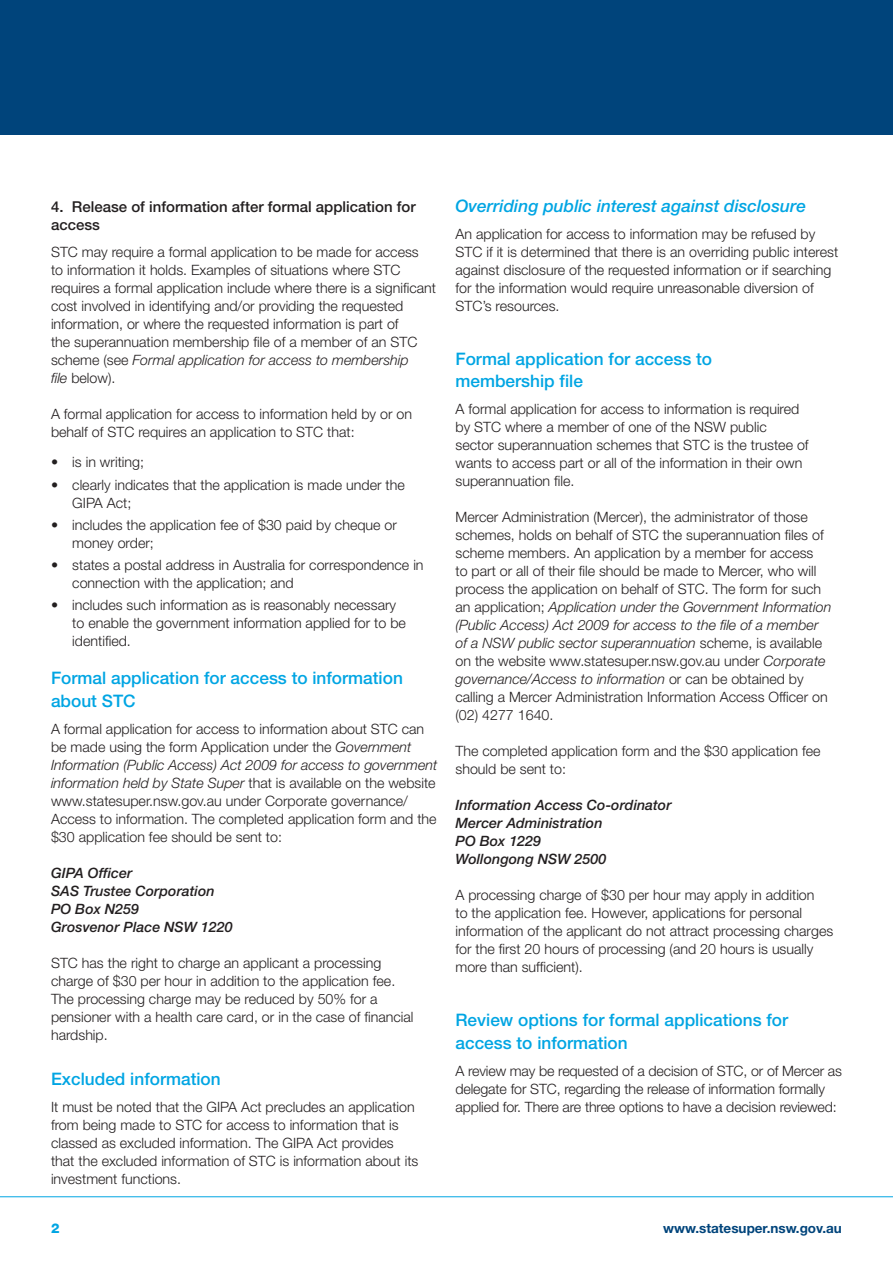
<style>
.page{position:relative;width:893px;height:1263px;background:#fff}
.page>*{position:absolute;margin:0;border:0;box-sizing:border-box;transform-origin:0 0}
.Heading_1{font:500 17.25px/22.5px "Helvetica Neue LT";color:#00a5e3}
.Heading_1-2{font:italic 500 17.25px "Helvetica Neue LT";color:#00a5e3}
.Heading_2{font:500 15px/18px "Helvetica Neue LT";color:#231f20}
.Body{font:300 14.25px/18px "Helvetica Neue LT Std";color:#231f20}
.Bullet_level_1{font:300 14.25px/18px "Helvetica Neue LT Std";color:#231f20}
.Body-2{font:italic 500 14.25px/18px "Helvetica Neue LT";color:#231f20}
.t1{font:700 13.5px "Helvetica Neue LT Std";color:#00447b}
.t2{font:800 13.5px "Helvetica Neue LT Std";color:#00a5e3}
.s1{font-family:"Helvetica Neue LT";font-style:italic}
</style>
<div class="page">
<hr style="left:0;top:1196px;width:893px;height:1px;background:#00a5e3">
<div style="left:0;top:0;width:893px;height:135px;background:#00447b"></div>
<p class="Heading_2" style="left:51px;top:197px;width:366px">4. Release of information after formal application for access</p>
<p class="Body" style="left:51px;top:242px;width:387px">STC may require a formal application to be made for access<br>to information it holds. Examples of situations where STC requires a formal application include where there is a significant cost involved in identifying and/or providing the requested information, or where the requested information is part of<br>the superannuation membership file of a member of an STC scheme (see <span class="s1">Formal application for access to membership<br>file</span> below).</p>
<p class="Body" style="left:51px;top:404px;width:363px">A formal application for access to information held by or on behalf of STC requires an application to STC that:</p>
<p class="Bullet_level_1" style="left:51px;top:453px;width:95px">• is in writing;</p>
<p class="Bullet_level_1" style="left:72px;top:475px;width:334px;text-indent:-21px">• clearly indicates that the application is made under the<br>GIPA Act;</p>
<p class="Bullet_level_1" style="left:72px;top:515px;width:326px;text-indent:-21px">• includes the application fee of $30 paid by cheque or money order;</p>
<p class="Bullet_level_1" style="left:72px;top:556px;width:353px;text-indent:-21px">• states a postal address in Australia for correspondence in connection with the application; and</p>
<p class="Bullet_level_1" style="left:72px;top:596px;width:335px;text-indent:-21px">• includes such information as is reasonably necessary to enable the government information applied for to be identified.</p>
<p class="Heading_1" style="left:51px;top:666px;width:353px">Formal application for access to information about STC</p>
<p class="Body" style="left:51px;top:719px;width:388px">A formal application for access to information about STC can be made using the form Application under the <span class="s1">Government Information (Public Access) Act 2009 for access to government information held by State Super</span> that is available on the website www.statesuper.nsw.gov.au under Corporate governance/ Access to information. The completed application form and the $30 application fee should be sent to:</p>
<p class="Body-2" style="left:51px;top:863px;width:183px">GIPA Officer<br>SAS Trustee Corporation<br>PO Box N259<br>Grosvenor Place NSW 1220</p>
<p class="Body" style="left:51px;top:953px;width:364px">STC has the right to charge an applicant a processing charge of $30 per hour in addition to the application fee.<br>The processing charge may be reduced by 50% for a pensioner with a health care card, or in the case of financial hardship.</p>
<p class="Heading_1" style="left:51px;top:1067px;width:171px">Excluded information</p>
<p class="Body" style="left:51px;top:1097px;width:369px">It must be noted that the GIPA Act precludes an application from being made to STC for access to information that is classed as excluded information. The GIPA Act provides that the excluded information of STC is information about its investment functions.</p>
<p class="Heading_1-2" style="left:455px;top:195px;width:352px">Overriding public interest against disclosure</p>
<p class="Body" style="left:455px;top:224px;width:384px">An application for access to information may be refused by STC if it is determined that there is an overriding public interest against disclosure of the requested information or if searching for the information would require unreasonable diversion of STC’s resources.</p>
<p class="Heading_1" style="left:455px;top:347px;width:258px">Formal application for access to membership file</p>
<p class="Body" style="left:455px;top:400px;width:355px">A formal application for access to information is required by STC where a member of one of the NSW public<br>sector superannuation schemes that STC is the trustee of wants to access part or all of the information in their own superannuation file.</p>
<p class="Body" style="left:455px;top:508px;width:377px">Mercer Administration (Mercer), the administrator of those schemes, holds on behalf of STC the superannuation files of scheme members. An application by a member for access<br>to part or all of their file should be made to Mercer, who will process the application on behalf of STC. The form for such an application; <span class="s1">Application under the Government Information (Public Access) Act 2009 for access to the file of a member of a NSW public sector superannuation</span> scheme, is available on the website www.statesuper.nsw.gov.au under <span class="s1">Corporate governance/Access to information</span> or can be obtained by calling a Mercer Administration Information Access Officer on (02) 4277 1640.</p>
<p class="Body" style="left:455px;top:742px;width:367px">The completed application form and the $30 application fee should be sent to:</p>
<p class="Body-2" style="left:455px;top:796px;width:218px">Information Access Co-ordinator<br>Mercer Administration<br>PO Box 1229<br>Wollongong NSW 2500</p>
<p class="Body" style="left:455px;top:886px;width:379px">A processing charge of $30 per hour may apply in addition<br>to the application fee. However, applications for personal information of the applicant do not attract processing charges for the first 20 hours of processing (and 20 hours is usually more than sufficient).</p>
<p class="Heading_1" style="left:455px;top:1008px;width:334px">Review options for formal applications for access to information</p>
<p class="Body" style="left:455px;top:1061px;width:388px">A review may be requested of a decision of STC, or of Mercer as delegate for STC, regarding the release of information formally applied for. There are three options to have a decision reviewed:</p>
<p class="t2" style="left:51px;top:1220px;width:10px">2</p>
<p class="t1" style="left:663px;top:1220px;width:180px">www.statesuper.nsw.gov.au</p>
</div>
